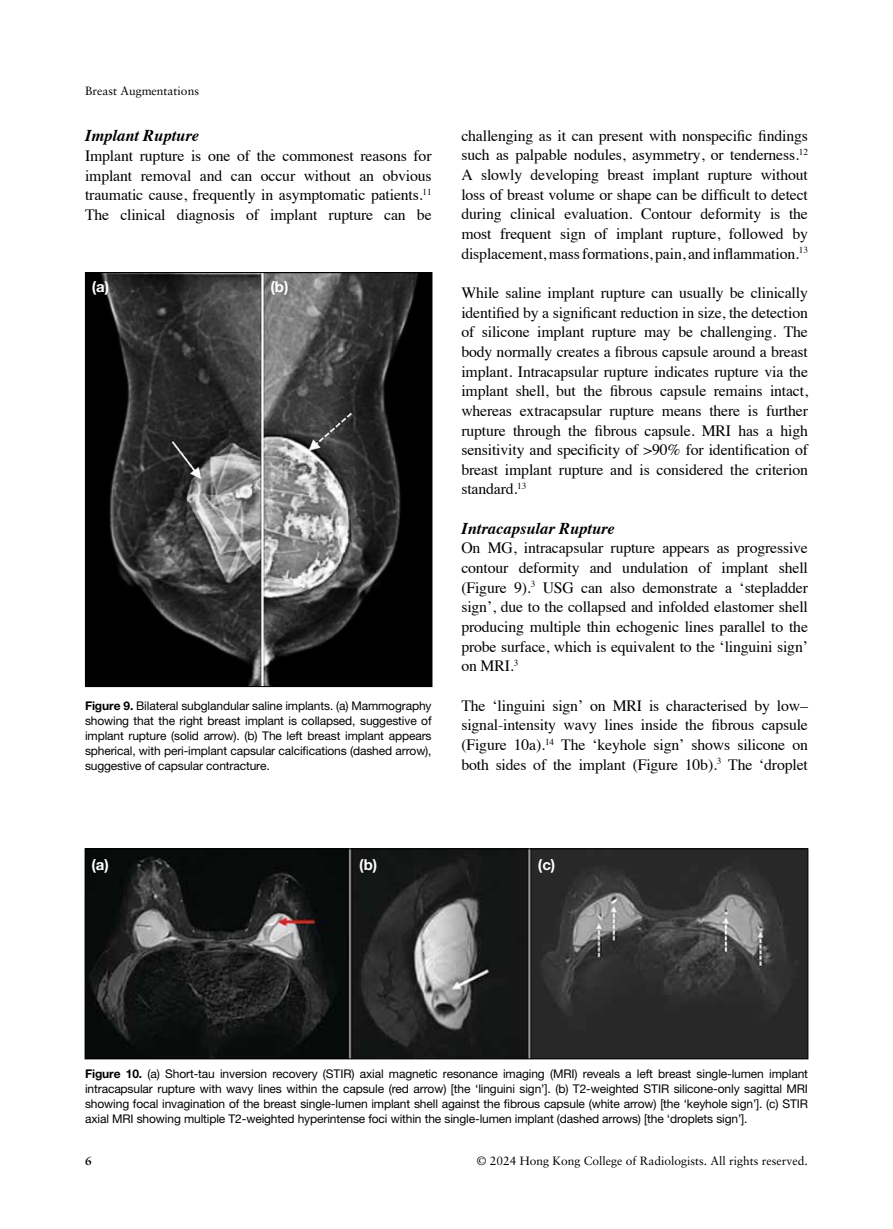
<style>
.page{position:relative;width:893px;height:1229px;background:#fff}
.page>*{position:absolute;margin:0;border:0;box-sizing:border-box;transform-origin:0 0}
.t1{font:italic 700 16.5px "Times";color:#000}
.t2{font:15.75px/19.6px "Times";letter-spacing:-.01em;color:#000;text-align:justify}
.t3{font:700 15px "Helvetica Neue";color:#fff}
.t4{font:12px/15px "Helvetica Neue";letter-spacing:-.01em;color:#000;text-align:justify}
.t5{font:12px "Sabon";color:#000}
.t6{font:700 12px "Sabon";color:#000}
.s1{font-weight:700}
</style>
<div class="page">
<img style="left:87px;top:850px;width:719px;height:207px">
<div style="left:85px;top:848px;width:723px;height:211px;border:1px solid #000"></div>
<img style="left:87px;top:274px;width:343px;height:411px">
<div style="left:85px;top:272px;width:347px;height:415px;border:1px solid #000"></div>
<p class="t5" style="left:85px;top:84px;width:115px">Breast Augmentations</p>
<p class="t1" style="left:85px;top:120px;width:116px">Implant Rupture</p>
<p class="t2" style="left:85px;top:145px;width:348px">Implant rupture is one of the commonest reasons for implant removal and can occur without an obvious traumatic cause, frequently in asymptomatic patients.<sup>11<br></sup>The clinical diagnosis of implant rupture can be</p>
<p class="t3" style="left:92px;top:277px;width:19px">(a)</p>
<p class="t3" style="left:270px;top:277px;width:20px">(b)</p>
<p class="t4" style="left:85px;top:698px;width:348px"><span class="s1">Figure 9.</span> Bilateral subglandular saline implants. (a) Mammography showing that the right breast implant is collapsed, suggestive of implant rupture (solid arrow). (b) The left breast implant appears spherical, with peri-implant capsular calcifications (dashed arrow), suggestive of capsular contracture.</p>
<p class="t2" style="left:461px;top:124px;width:348px">challenging as it can present with nonspecific findings such as palpable nodules, asymmetry, or tenderness.<sup>12<br></sup>A slowly developing breast implant rupture without loss of breast volume or shape can be difficult to detect during clinical evaluation. Contour deformity is the most frequent sign of implant rupture, followed by displacement, mass formations, pain, and inflammation.<sup>13</sup></p>
<p class="t2" style="left:461px;top:281px;width:348px">While saline implant rupture can usually be clinically identified by a significant reduction in size, the detection of silicone implant rupture may be challenging. The body normally creates a fibrous capsule around a breast implant. Intracapsular rupture indicates rupture via the implant shell, but the fibrous capsule remains intact, whereas extracapsular rupture means there is further rupture through the fibrous capsule. MRI has a high sensitivity and specificity of &gt;90% for identification of breast implant rupture and is considered the criterion standard.<sup>13</sup></p>
<p class="t1" style="left:461px;top:513px;width:155px">Intracapsular Rupture</p>
<p class="t2" style="left:461px;top:537px;width:348px">On MG, intracapsular rupture appears as progressive contour deformity and undulation of implant shell (Figure 9).<sup>3</sup> USG can also demonstrate a ‘stepladder sign’, due to the collapsed and infolded elastomer shell producing multiple thin echogenic lines parallel to the probe surface, which is equivalent to the ‘linguini sign’ on MRI.<sup>3</sup></p>
<p class="t2" style="left:461px;top:694px;width:348px">The ‘linguini sign’ on MRI is characterised by low– signal-intensity wavy lines inside the fibrous capsule (Figure 10a).<sup>14</sup> The ‘keyhole sign’ shows silicone on both sides of the implant (Figure 10b).<sup>3</sup> The ‘droplet</p>
<p class="t3" style="left:91px;top:855px;width:19px">(a)</p>
<p class="t3" style="left:359px;top:855px;width:20px">(b)</p>
<p class="t3" style="left:538px;top:855px;width:19px">(c)</p>
<p class="t4" style="left:85px;top:1066px;width:724px"><span class="s1">Figure 10.</span> (a) Short-tau inversion recovery (STIR) axial magnetic resonance imaging (MRI) reveals a left breast single-lumen implant intracapsular rupture with wavy lines within the capsule (red arrow) [the ‘linguini sign’]. (b) T2-weighted STIR silicone-only sagittal MRI showing focal invagination of the breast single-lumen implant shell against the fibrous capsule (white arrow) [the ‘keyhole sign’]. (c) STIR axial MRI showing multiple T2-weighted hyperintense foci within the single-lumen implant (dashed arrows) [the ‘droplets sign’].</p>
<p class="t6" style="left:85px;top:1153px;width:8px">6</p>
<p class="t5" style="left:477px;top:1153px;width:333px">© 2024 Hong Kong College of Radiologists. All rights reserved.</p>
</div>
